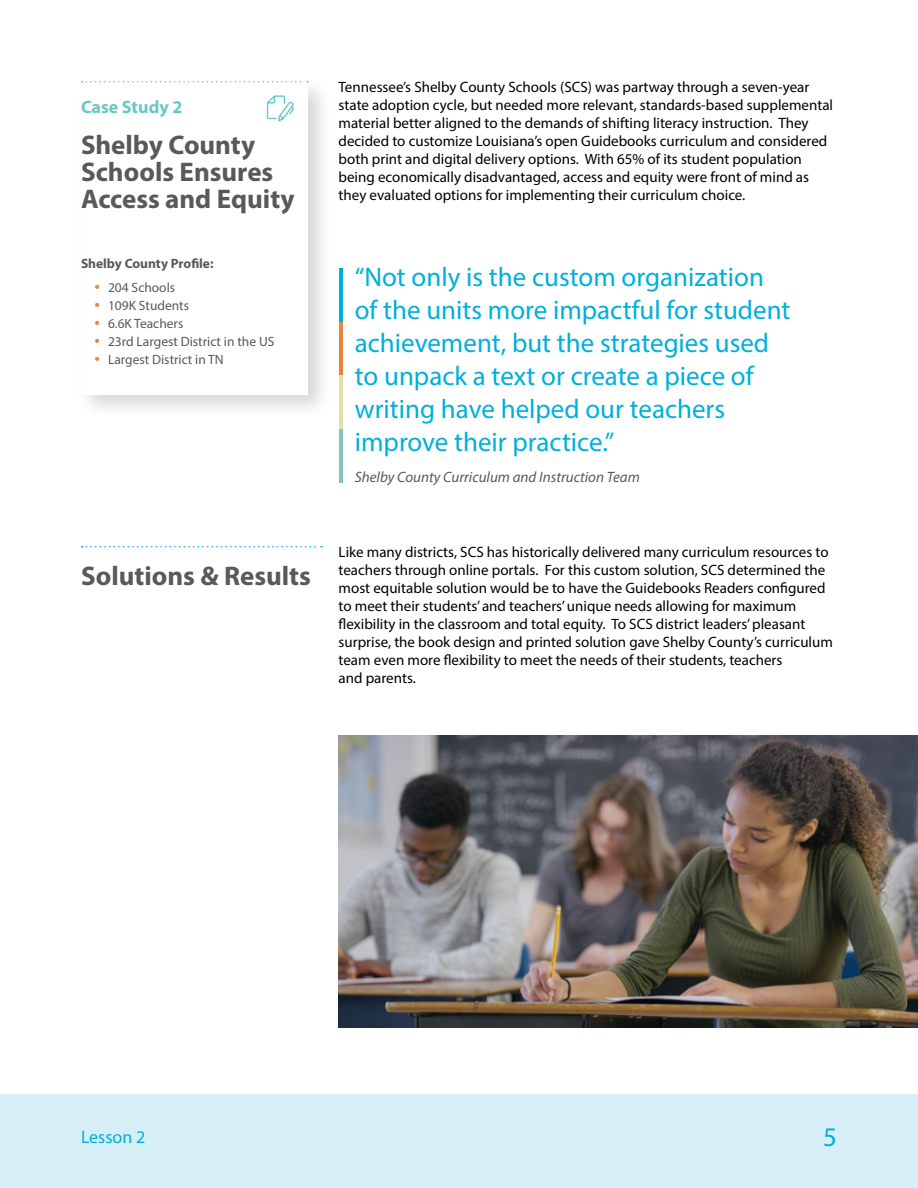
<style>
.page{position:relative;width:918px;height:1188px;background:#fff}
.page>*{position:absolute;margin:0;border:0;box-sizing:border-box;transform-origin:0 0}
.t1{font:27px/33px "Myriad Pro";color:#00afdb}
.t2{font:700 27px/27px "Myriad Pro";color:#58595b}
.t3{font:700 18px "Myriad Pro";color:#68c8c6}
.t4{font:18px "Myriad Pro";color:#00afdb}
.t5{font:15px/18px "Myriad Pro";color:#000}
.t6{font:italic 15px "Myriad Pro";color:#58595b}
.t7{font:13.5px "Myriad Pro";color:#58595b}
.t8{font:700 13.5px "Myriad Pro";color:#58595b}
.s1{font-size:19.5px;color:#e6853d}
</style>
<div class="page">
<div style="left:0;top:1094px;width:918px;height:94px;background:#d6eff7"></div>
<div style="left:75px;top:77px;width:258px;height:342px;background:#000;opacity:.16"></div>
<div style="left:81px;top:82px;width:227px;height:313px;background:#fff"></div>
<svg style="left:82px;top:81px;width:226px;height:1px"></svg>
<svg style="left:267px;top:95px;width:27px;height:27px"></svg>
<svg style="left:82px;top:546px;width:240px;height:1px"></svg>
<hr style="left:339px;top:268px;width:3px;height:54px;background:#00afdb">
<hr style="left:339px;top:322px;width:3px;height:54px;background:#e6853d">
<hr style="left:339px;top:376px;width:3px;height:53px;background:#e8deab">
<hr style="left:339px;top:429px;width:3px;height:54px;background:#7dc4c2">
<img style="left:339px;top:735px;width:579px;height:293px">
<p class="t3" style="left:81px;top:95px;width:103px">Case Study 2</p>
<h1 class="t2" style="left:81px;top:130px;width:215px">Shelby County<br>Schools Ensures<br>Access and Equity</h1>
<p class="t8" style="left:81px;top:254px;width:134px">Shelby County Profile:</p>
<p class="t7" style="left:94px;top:279px;width:82px"><span class="s1">•</span> 204 Schools</p>
<p class="t7" style="left:94px;top:297px;width:96px"><span class="s1">•</span> 109K Students</p>
<p class="t7" style="left:94px;top:315px;width:90px"><span class="s1">•</span> 6.6K Teachers</p>
<p class="t7" style="left:94px;top:333px;width:181px"><span class="s1">•</span> 23rd Largest District in the US</p>
<p class="t7" style="left:94px;top:351px;width:131px"><span class="s1">•</span> Largest District in TN</p>
<h1 class="t2" style="left:81px;top:561px;width:231px">Solutions &amp; Results</h1>
<p class="t5" style="left:339px;top:78px;width:496px">Tennessee’s Shelby County Schools (SCS) was partway through a seven-year state adoption cycle, but needed more relevant, standards-based supplemental material better aligned to the demands of shifting literacy instruction. They decided to customize Louisiana’s open Guidebooks curriculum and considered both print and digital delivery options. With 65% of its student population being economically disadvantaged, access and equity were front of mind as they evaluated options for implementing their curriculum choice.</p>
<h1 class="t1" style="left:355px;top:260px;width:437px">“Not only is the custom organization of the units more impactful for student achievement, but the strategies used to unpack a text or create a piece of writing have helped our teachers improve their practice.”</h1>
<p class="t6" style="left:355px;top:468px;width:286px">Shelby County Curriculum and Instruction Team</p>
<p class="t5" style="left:339px;top:543px;width:496px">Like many districts, SCS has historically delivered many curriculum resources to teachers through online portals. For this custom solution, SCS determined the most equitable solution would be to have the Guidebooks Readers configured to meet their students’ and teachers’ unique needs allowing for maximum flexibility in the classroom and total equity. To SCS district leaders’ pleasant surprise, the book design and printed solution gave Shelby County’s curriculum team even more flexibility to meet the needs of their students, teachers<br>and parents.</p>
<p class="t4" style="left:81px;top:1125px;width:66px">Lesson 2</p>
<h1 class="t1" style="left:823px;top:1120px;width:15px">5</h1>
</div>
